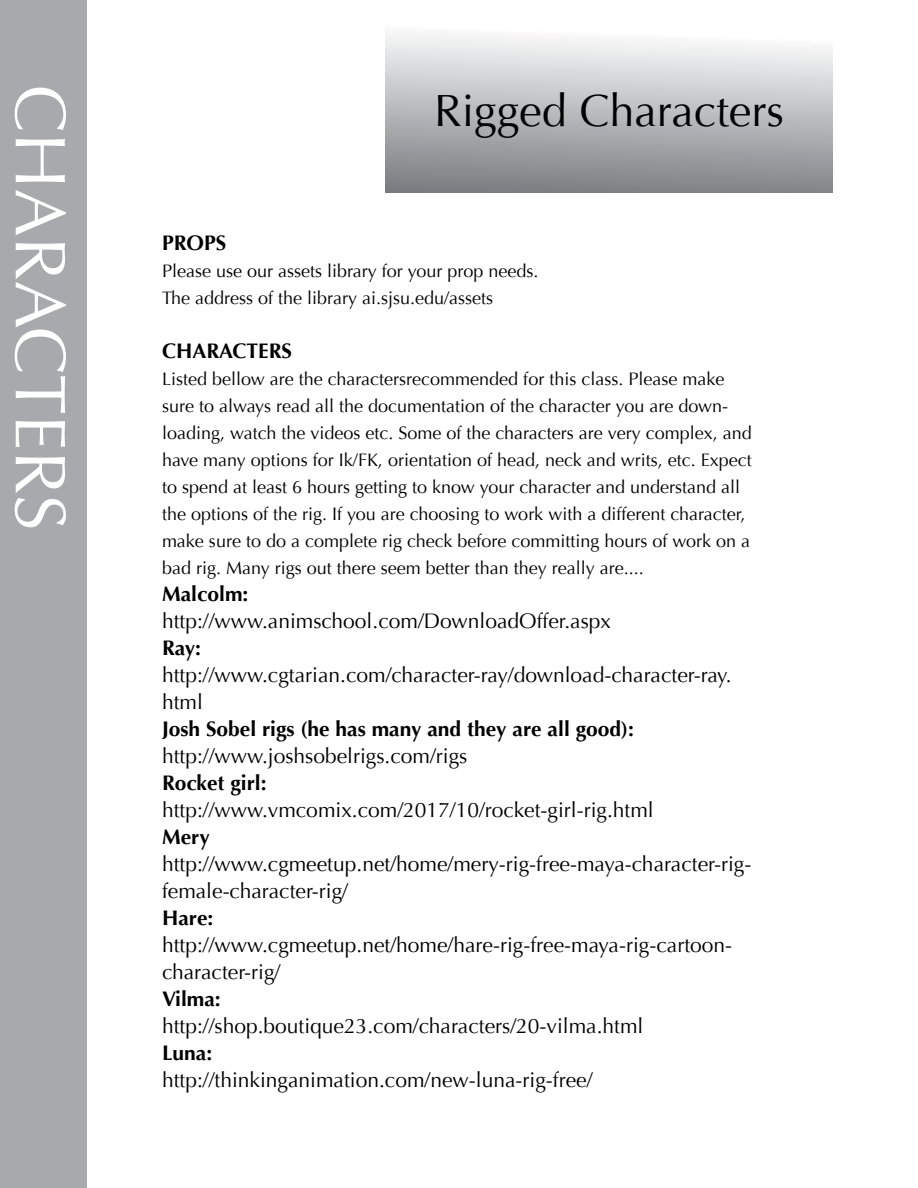
<style>
.page{position:relative;width:918px;height:1188px;background:#fff}
.page>*{position:absolute;margin:0;border:0;box-sizing:border-box;transform-origin:0 0}
.t1{font:72px "Optima";color:#fff}
.t2{font:45px "Optima";color:#000}
.t3{font:21px/27px "Optima";color:#000}
.t4{font:700 21px "Optima";color:#000}
.t5{font:18px/27px "Optima";color:#000}
</style>
<div class="page">
<div style="left:0;top:0;width:86px;height:1188px;background:#a7a9ac"></div>
<div style="left:385px;top:0;width:448px;height:193px;background:linear-gradient(to bottom,#fff,#7e8084)"></div>
<h1 class="t1" style="left:82px;top:85px;width:447px;rotate:90deg">CHARACTERS</h1>
<h2 class="t2" style="left:434px;top:85px;width:351px">Rigged Characters</h2>
<p class="t4" style="left:162px;top:230px;width:66px">PROPS</p>
<p class="t5" style="left:162px;top:257px;width:378px">Please use our assets library for your prop needs.<br>The address of the library ai.sjsu.edu/assets</p>
<p class="t4" style="left:162px;top:338px;width:132px">CHARACTERS</p>
<p class="t5" style="left:162px;top:365px;width:591px">Listed bellow are the charactersrecommended for this class. Please make sure to always read all the documentation of the character you are down&shy;loading, watch the videos etc. Some of the characters are very complex, and have many options for Ik/FK, orientation of head, neck and writs, etc. Expect to spend at least 6 hours getting to know your character and understand all the options of the rig. If you are choosing to work with a different character, make sure to do a complete rig check before committing hours of work on a bad rig. Many rigs out there seem better than they really are....</p>
<p class="t4" style="left:162px;top:581px;width:88px">Malcolm:</p>
<p class="t3" style="left:162px;top:607px;width:451px">http://www.animschool.com/DownloadOffer.aspx</p>
<p class="t4" style="left:162px;top:635px;width:41px">Ray:</p>
<p class="t3" style="left:162px;top:661px;width:571px">http://www.cgtarian.com/character-ray/download-character-ray. html</p>
<p class="t4" style="left:162px;top:716px;width:474px">Josh Sobel rigs (he has many and they are all good):</p>
<p class="t3" style="left:162px;top:742px;width:307px">http://www.joshsobelrigs.com/rigs</p>
<p class="t4" style="left:162px;top:770px;width:106px">Rocket girl:</p>
<p class="t3" style="left:162px;top:796px;width:493px">http://www.vmcomix.com/2017/10/rocket-girl-rig.html</p>
<p class="t4" style="left:162px;top:824px;width:49px">Mery</p>
<p class="t3" style="left:162px;top:850px;width:591px">http://www.cgmeetup.net/home/mery-rig-free-maya-character-rig&shy;female-character-rig/</p>
<p class="t4" style="left:162px;top:905px;width:53px">Hare:</p>
<p class="t3" style="left:162px;top:931px;width:572px">http://www.cgmeetup.net/home/hare-rig-free-maya-rig-cartoon&shy;character-rig/</p>
<p class="t4" style="left:162px;top:986px;width:60px">Vilma:</p>
<p class="t3" style="left:162px;top:1013px;width:483px">http://shop.boutique23.com/characters/20-vilma.html</p>
<p class="t4" style="left:162px;top:1041px;width:52px">Luna:</p>
<p class="t3" style="left:162px;top:1067px;width:432px">http://thinkinganimation.com/new-luna-rig-free/</p>
</div>
